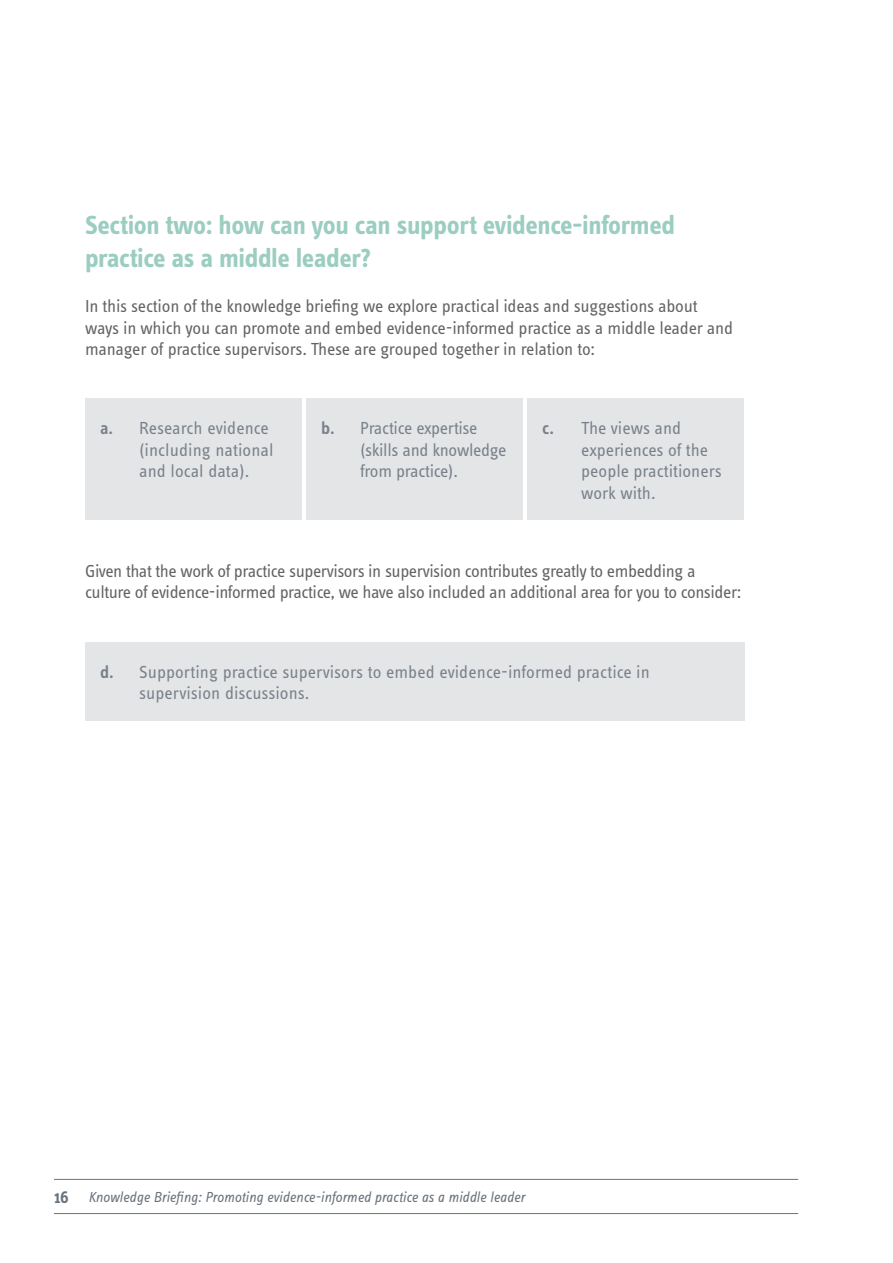
<style>
.page{position:relative;width:893px;height:1263px;background:#fff}
.page>*{position:absolute;margin:0;border:0;box-sizing:border-box;transform-origin:0 0}
.KB_Main_Heading{font:700 27px/33px "Info Text Pro";letter-spacing:-.015em;color:#9bcdc1}
.PSDP_body_text{font:18px/21.6px "Info Text Pro";letter-spacing:-.025em;color:#636366}
.PSDP_body_text-2{font:18px/21.6px "Info Text Pro";color:#78818a}
.t1{font:italic 15px "Info Text Pro";color:#69737d}
.s1{font-weight:600}
.s2{font-weight:600;font-style:normal;font-size:18px}
</style>
<div class="page">
<hr style="left:54px;top:1213px;width:744px;height:1px;background:#69737d">
<hr style="left:54px;top:1179px;width:744px;height:1px;background:#69737d">
<div style="left:85px;top:399px;width:217px;height:121px;background:#e1e3e5"></div>
<div style="left:85px;top:642px;width:659px;height:79px;background:#e1e3e5"></div>
<div style="left:306px;top:399px;width:217px;height:121px;background:#e1e3e5"></div>
<div style="left:527px;top:399px;width:217px;height:121px;background:#e1e3e5"></div>
<p class="KB_Main_Heading" style="left:85px;top:208px;width:592px">Section two: how can you can support evidence-informed practice as a middle leader?</p>
<p class="PSDP_body_text" style="left:85px;top:295px;width:650px">In this section of the knowledge briefing we explore practical ideas and suggestions about ways in which you can promote and embed evidence-informed practice as a middle leader and manager of practice supervisors. These are grouped together in relation to:</p>
<p class="PSDP_body_text-2" style="left:139px;top:417px;width:136px;text-indent:-39px"><span class="s1">a.</span> Research evidence (including national and local data).</p>
<p class="PSDP_body_text-2" style="left:360px;top:417px;width:148px;text-indent:-39px"><span class="s1">b.</span> Practice expertise (skills and knowledge from practice).</p>
<p class="PSDP_body_text-2" style="left:581px;top:417px;width:142px;text-indent:-39px"><span class="s1">c.</span> The views and experiences of the people practitioners work with.</p>
<p class="PSDP_body_text" style="left:85px;top:559px;width:658px">Given that the work of practice supervisors in supervision contributes greatly to embedding a culture of evidence-informed practice, we have also included an additional area for you to consider:</p>
<p class="PSDP_body_text-2" style="left:139px;top:660px;width:512px;text-indent:-39px"><span class="s1">d.</span> Supporting practice supervisors to embed evidence-informed practice in supervision discussions.</p>
<p class="t1" style="left:54px;top:1188px;width:473px"><span class="s2">16</span> Knowledge Briefing: Promoting evidence-informed practice as a middle leader</p>
</div>
